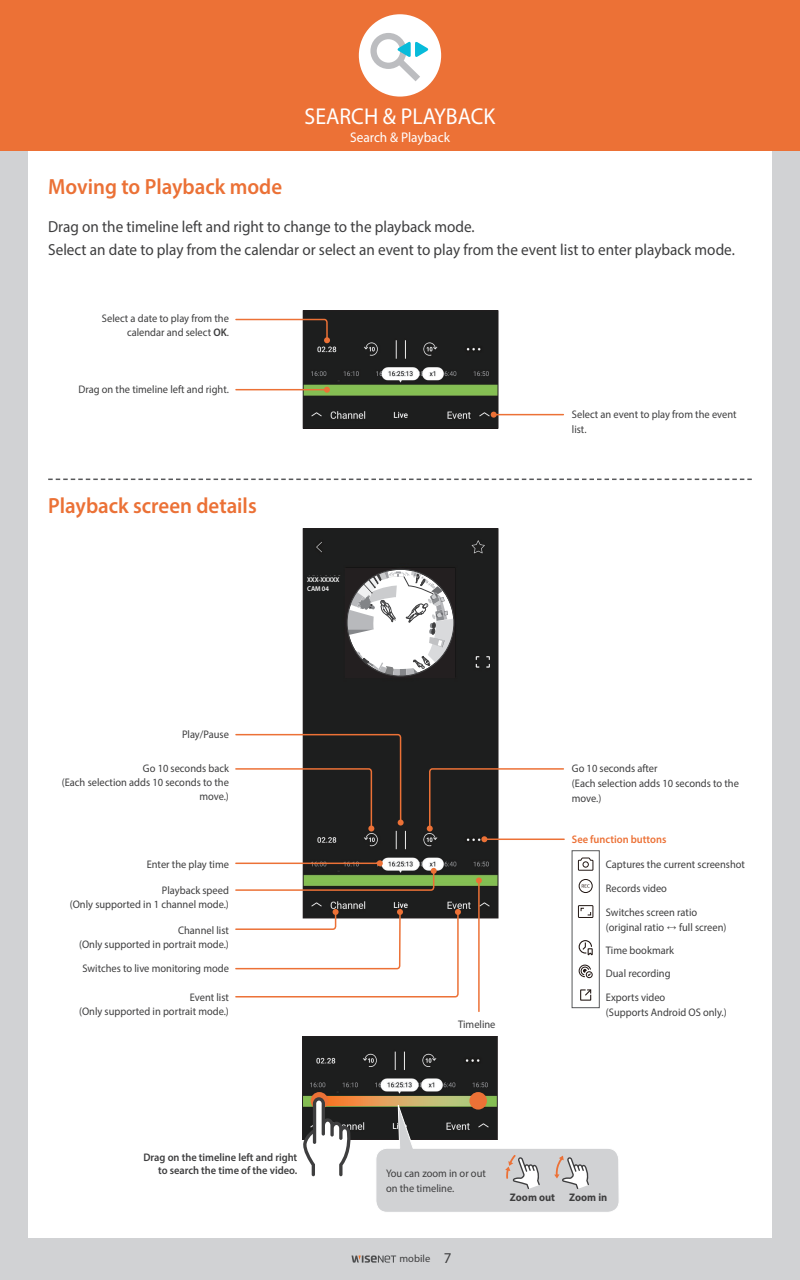
<style>
.page{position:relative;width:800px;height:1280px;background:#d1d2d4}
.page>*{position:absolute;margin:0;border:0;box-sizing:border-box;transform-origin:0 0}
.t1{font:23px "Myriad Pro";color:#fff;scale:.95 1}
.t2{font:600 22px "Myriad Pro";color:#eb7136;scale:.95 1}
.t3{font:16px/22.4px "Myriad Pro";color:#3e3e3f;scale:.95 1}
.t4{font:14px "Myriad Pro";color:#fff;scale:.95 1}
.t5{font:11px/14px "Myriad Pro";color:#3e3e3f;text-align:right;scale:.95 1}
.t6{font:600 11px/13.2px "Myriad Pro";color:#3e3e3f;text-align:right;scale:.95 1}
.t7{font:600 11px "Myriad Pro";color:#ec7136;scale:.95 1}
.t8{font:700 11px "Myriad Pro";color:#3e3e3f;scale:.95 1}
.t9{font:10.5px "Myriad Pro";color:#3e3e3f}
.t10{font:600 7px/9.1px "Myriad Pro";letter-spacing:-.025em;color:#fff;scale:.95 1}
.s1{font-weight:600}
.s2{font-family:"D Xgo Std 20"}
.s3{font-size:15px}
</style>
<div class="page">
<div style="left:28px;top:57px;width:744px;height:1180px;background:#fff"></div>
<div style="left:0;top:0;width:800px;height:151px;background:#ec7136"></div>
<div style="left:305px;top:530px;width:191px;height:386px;background:#1d1e1e"></div>
<div style="left:303px;top:528px;width:195px;height:390px;border:1px solid #231f20"></div>
<svg style="left:346px;top:568px;width:109px;height:109px"></svg>
<svg style="left:347px;top:570px;width:107px;height:107px"></svg>
<div style="left:307px;top:576px;width:38px;height:20px;background:#1d1e1e"></div>
<img style="left:305px;top:313px;width:191px;height:113px">
<div style="left:303px;top:311px;width:195px;height:117px;border:1px solid #231f20"></div>
<img style="left:402px;top:1038px;width:94px;height:56px">
<div style="left:359px;top:14px;width:82px;height:83px;background:#fff;border-radius:50%"></div>
<div style="left:370px;top:33px;width:36px;height:36px;border:6px solid #bcbdc0;border-radius:50%"></div>
<svg style="left:391px;top:41px;width:39px;height:47px"></svg>
<svg style="left:48px;top:479px;width:704px;height:1px"></svg>
<svg style="left:234px;top:1036px;width:168px;height:227px"></svg>
<svg style="left:235px;top:909px;width:226px;height:89px"></svg>
<svg style="left:235px;top:860px;width:202px;height:32px"></svg>
<svg style="left:427px;top:767px;width:138px;height:75px"></svg>
<svg style="left:235px;top:733px;width:169px;height:99px"></svg>
<svg style="left:235px;top:318px;width:95px;height:25px"></svg>
<hr style="left:236px;top:389px;width:91px;height:1px;background:#ec7136">
<svg style="left:324px;top:387px;width:6px;height:6px"></svg>
<hr style="left:494px;top:414px;width:69px;height:1px;background:#ec7136">
<svg style="left:491px;top:412px;width:6px;height:6px"></svg>
<svg style="left:352px;top:1097px;width:24px;height:8px"></svg>
<svg style="left:311px;top:1092px;width:17px;height:18px"></svg>
<svg style="left:469px;top:1092px;width:18px;height:18px"></svg>
<svg style="left:295px;top:1094px;width:57px;height:82px"></svg>
<hr style="left:478px;top:880px;width:2px;height:131px;background:#ec7136">
<svg style="left:476px;top:877px;width:6px;height:6px"></svg>
<svg style="left:376px;top:1094px;width:243px;height:119px"></svg>
<svg style="left:578px;top:858px;width:15px;height:13px"></svg>
<div style="left:583px;top:861px;width:6px;height:7px;border:1px solid #211613;border-radius:50%"></div>
<svg style="left:580px;top:907px;width:11px;height:9px"></svg>
<div style="left:578px;top:905px;width:15px;height:13px;border:1px solid #211613"></div>
<svg style="left:582px;top:884px;width:8px;height:4px"></svg>
<div style="left:579px;top:879px;width:14px;height:14px;border:1px solid #211613;border-radius:50%"></div>
<svg style="left:579px;top:940px;width:14px;height:15px"></svg>
<div style="left:586px;top:971px;width:7px;height:7px;border:1px solid #211613;border-radius:50%"></div>
<svg style="left:579px;top:965px;width:13px;height:13px"></svg>
<svg style="left:580px;top:989px;width:11px;height:12px"></svg>
<h1 class="t1" style="left:305px;top:102px;width:202px">SEARCH &amp; PLAYBACK</h1>
<p class="t4" style="left:350px;top:129px;width:107px">Search &amp; Playback</p>
<h2 class="t2" style="left:48px;top:172px;width:248px">Moving to Playback mode</h2>
<h3 class="t3" style="left:48px;top:215px;width:724px">Drag on the timeline left and right to change to the playback mode.<br>Select an date to play from the calendar or select an event to play from the event list to enter playback mode.</h3>
<p class="t5" style="left:102px;top:311px;width:135px">Select a date to play from the calendar and select <span class="s1">OK</span>.</p>
<p class="t5" style="left:78px;top:382px;width:160px">Drag on the timeline left and right.</p>
<h2 class="t2" style="left:48px;top:491px;width:221px">Playback screen details</h2>
<p class="t10" style="left:307px;top:575px;width:36px">XXX-XXXXX<br>CAM 04</p>
<p class="t5" style="left:572px;top:406px;width:175px;line-height:15px;text-align:left">Select an event to play from the event list.</p>
<p class="t5" style="left:182px;top:727px;width:51px">Play/Pause</p>
<p class="t5" style="left:62px;top:762px;width:177px">Go 10 seconds back<br>(Each selection adds 10 seconds to the move.)</p>
<p class="t5" style="left:147px;top:857px;width:88px">Enter the play time</p>
<p class="t5" style="left:70px;top:884px;width:169px">Playback speed<br>(Only supported in 1 channel mode.)</p>
<p class="t5" style="left:79px;top:923px;width:159px">Channel list<br>(Only supported in portrait mode.)</p>
<p class="t5" style="left:82px;top:961px;width:156px">Switches to live monitoring mode</p>
<p class="t5" style="left:79px;top:991px;width:159px">Event list<br>(Only supported in portrait mode.)</p>
<p class="t6" style="left:143px;top:1150px;width:163px">Drag on the timeline left and right to search the time of the video.</p>
<p class="t5" style="left:458px;top:1017px;width:41px">Timeline</p>
<p class="t5" style="left:572px;top:761px;width:177px;line-height:15px;text-align:left">Go 10 seconds after<br>(Each selection adds 10 seconds to the move.)</p>
<p class="t7" style="left:572px;top:832px;width:101px">See function buttons</p>
<p class="t5" style="left:606px;top:858px;width:148px">Captures the current screenshot</p>
<p class="t5" style="left:606px;top:905px;width:128px;line-height:15px;text-align:left">Switches screen ratio (original ratio <span class="s2">↔</span> full screen)</p>
<p class="t5" style="left:606px;top:881px;width:66px">Records video</p>
<p class="t5" style="left:606px;top:938px;width:73px;line-height:23.7px;text-align:left">Time bookmark<br>Dual recording<br>Exports video</p>
<p class="t5" style="left:606px;top:1005px;width:129px">(Supports Android OS only.)</p>
<p class="t5" style="left:386px;top:1166px;width:107px;line-height:15px;text-align:left">You can zoom in or out on the timeline.</p>
<p class="t9" style="left:400px;top:1252px;width:53px">mobile <span class="s3">7</span></p>
<p class="t8" style="left:510px;top:1191px;width:49px">Zoom out</p>
<p class="t8" style="left:569px;top:1191px;width:42px">Zoom in</p>
</div>
